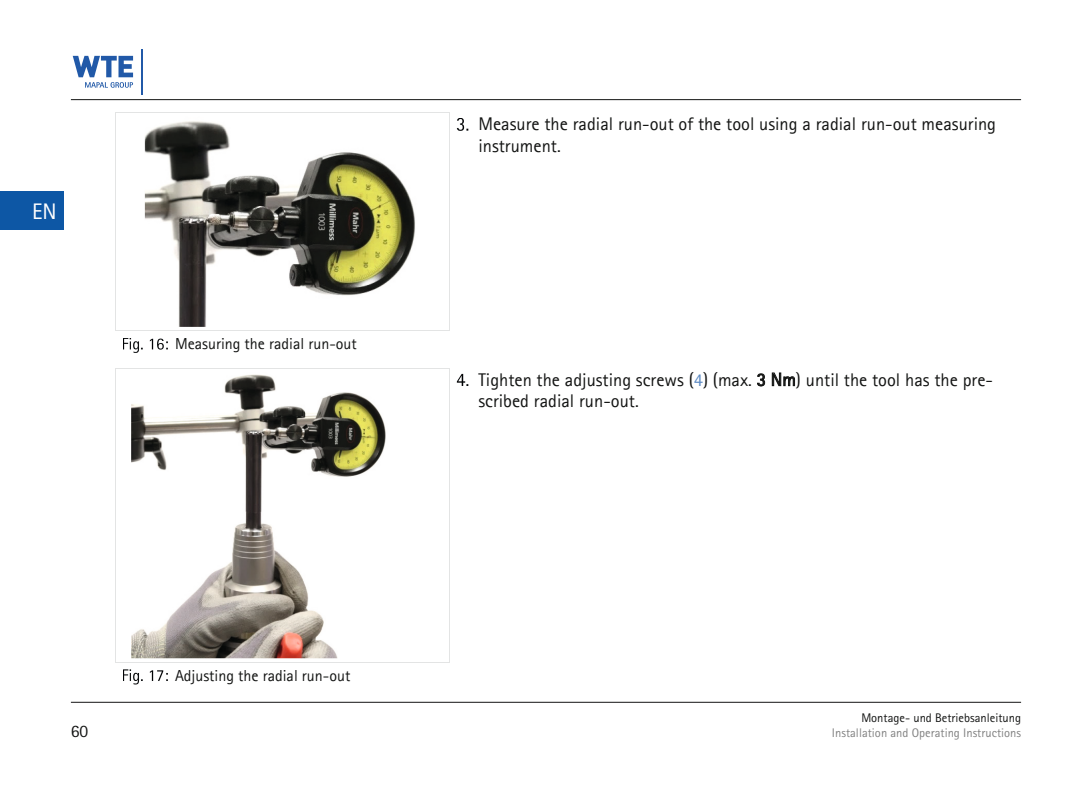
<style>
.page{position:relative;width:1092px;height:787px;background:#fff}
.page>*{position:absolute;margin:0;border:0;box-sizing:border-box;transform-origin:0 0}
.t1{font:22.5px "Rotis Sans Serif W1 G";color:#fff}
.t2{font:22px "Rotis Sans Serif Std";color:#fff}
.t3{font:18.5px/21.8px "Rotis Sans Serif Std";color:#131413}
.t4{font:17.5px "Rotis Sans Serif W1 G";color:#131413}
.t5{font:16px "Rotis Sans Serif Std";color:#131413}
.t6{font:13.5px "Rotis Sans Serif Std";color:#a1a1a1}
.t7{font:13.5px "Rotis Sans Serif Std";color:#131413}
.t8{font:12.5px "Rotis Sans Serif W1 G";color:#818181}
.t9{font:12.5px "Rotis Sans Serif W1 G";color:#131413}
.s1{color:#5d8ac3}
</style>
<div class="page">
<svg style="left:457px;top:118px;width:11px;height:13px"></svg>
<hr style="left:116px;top:113px;width:333px;height:1px;background:#e3e4e4">
<hr style="left:115px;top:113px;width:1px;height:217px;background:#e3e4e4">
<hr style="left:116px;top:330px;width:333px;height:1px;background:#e3e4e4">
<hr style="left:449px;top:113px;width:1px;height:217px;background:#e3e4e4">
<img style="left:123px;top:338px;width:44px;height:15px">
<svg style="left:457px;top:374px;width:11px;height:12px"></svg>
<hr style="left:116px;top:368px;width:333px;height:1px;background:#e3e4e4">
<hr style="left:115px;top:368px;width:1px;height:294px;background:#e3e4e4">
<hr style="left:116px;top:662px;width:333px;height:1px;background:#e3e4e4">
<hr style="left:449px;top:368px;width:1px;height:294px;background:#e3e4e4">
<img style="left:123px;top:669px;width:44px;height:15px">
<img style="left:145px;top:121px;width:270px;height:206px">
<img style="left:132px;top:374px;width:254px;height:284px">
<hr style="left:71px;top:702px;width:949px;height:1px;background:#131413">
<div style="left:0;top:191px;width:64px;height:39px;background:#0d57a5"></div>
<hr style="left:71px;top:99px;width:949px;height:1px;background:#131413">
<hr style="left:141px;top:49px;width:1px;height:46px;background:#2159a8">
<svg style="left:73px;top:56px;width:60px;height:32px"></svg>
<p class="t2" style="left:37px;top:196px;width:26px">EN</p>
<p class="t1" style="left:32px;top:198px;width:26px">EN</p>
<p class="t5" style="left:175px;top:334px;width:183px">Measuring the radial run-out</p>
<p class="t3" style="left:478px;top:113px;width:519px">Measure the radial run-out of the tool using a radial run-out measuring instrument.</p>
<p class="t3" style="left:478px;top:368px;width:516px">Tighten the adjusting screws (<span class="s1">4</span>) (max. 3 Nm) until the tool has the pre&shy;scribed radial run-out.</p>
<p class="t5" style="left:175px;top:666px;width:177px">Adjusting the radial run-out</p>
<p class="t7" style="left:848px;top:709px;width:174px">Montage- und Betriebsanleitung</p>
<p class="t6" style="left:817px;top:725px;width:205px">Installation and Operating Instructions</p>
<p class="t9" style="left:861px;top:710px;width:161px">Montage- und Betriebsanleitung</p>
<p class="t3" style="left:72px;top:719px;width:20px">60</p>
<p class="t4" style="left:71px;top:721px;width:19px">60</p>
<p class="t8" style="left:831px;top:725px;width:191px">Installation and Operating Instructions</p>
</div>
